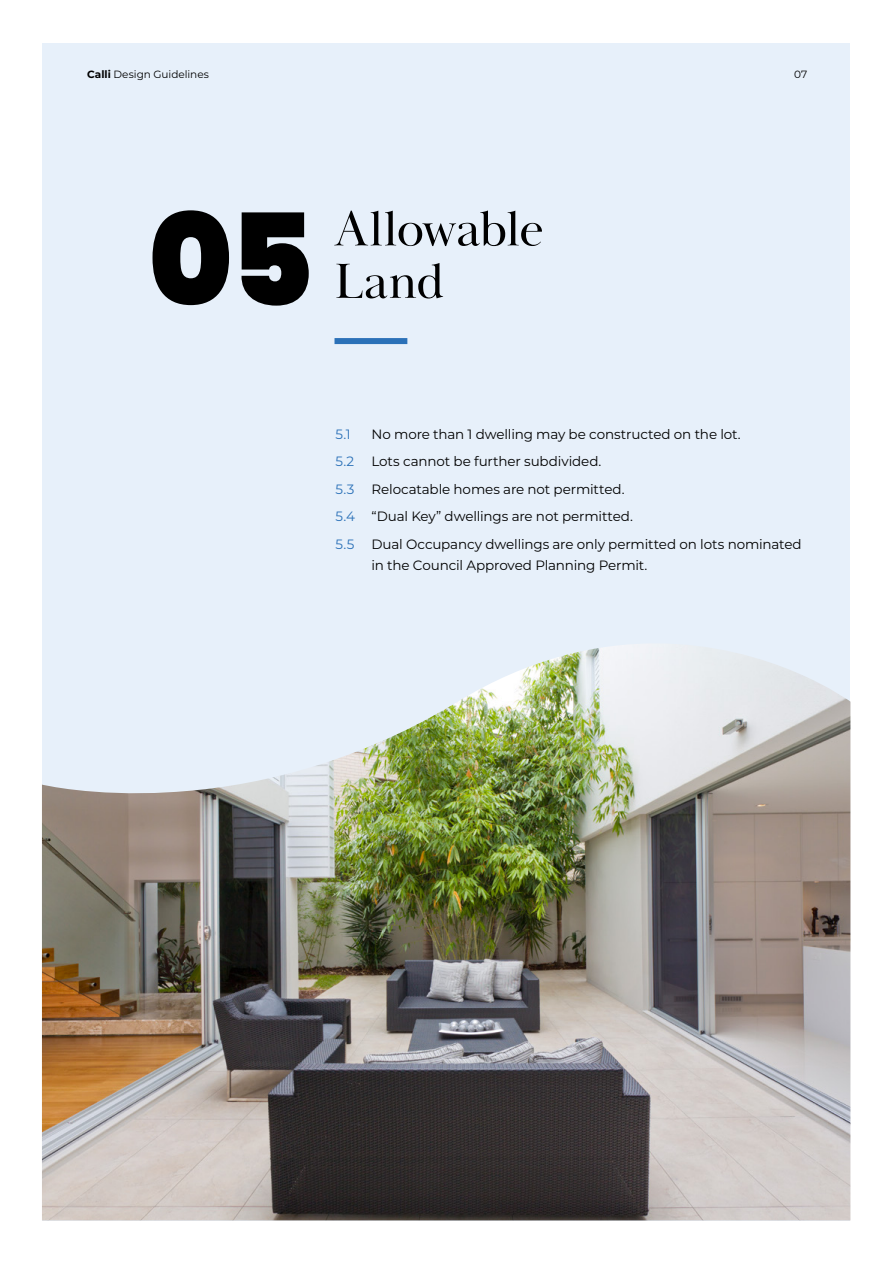
<style>
.page{position:relative;width:893px;height:1263px;background:#fff}
.page>*{position:absolute;margin:0;border:0;box-sizing:border-box;transform-origin:0 0}
.t1{font:900 127.5px "Poppins";color:#000}
.t2{font:51px/52.5px "Baskerville Display PT";letter-spacing:-.01em;color:#000}
.t3{font:13.5px/27.5px "Montserrat";letter-spacing:-.01em;color:#000}
.t4{font:13.5px "Montserrat";color:#2b71b8}
.t5{font:10.5px "Montserrat";color:#000}
.s1{font-weight:700}
.s2{color:#2b71b8}
</style>
<div class="page">
<div style="left:43px;top:43px;width:807px;height:1177px;background:#e7f0fa"></div>
<div style="left:334px;top:338px;width:73px;height:6px;background:#2b71b8"></div>
<img style="left:42px;top:643px;width:808px;height:577px">
<p class="t5" style="left:87px;top:68px;width:123px"><span class="s1">Calli</span> Design Guidelines</p>
<p class="t5" style="left:794px;top:68px;width:15px">07</p>
<h1 class="t1" style="left:148px;top:187px;width:167px">05</h1>
<h2 class="t2" style="left:334px;top:204px;width:211px">Allowable<br>Land</h2>
<p class="t4" style="left:335px;top:425px;width:17px">5.1</p>
<p class="t3" style="left:371px;top:420px;width:371px">No more than 1 dwelling may be constructed on the lot.</p>
<p class="t4" style="left:335px;top:452px;width:20px">5.2</p>
<p class="t3" style="left:371px;top:447px;width:232px">Lots cannot be further subdivided.</p>
<p class="t4" style="left:335px;top:480px;width:21px">5.3</p>
<p class="t3" style="left:335px;top:475px;width:299px;text-indent:36px">Relocatable homes are not permitted.<br><span class="s2">5.4</span> “Dual Key” dwellings are not permitted.<br><span class="s2">5.5</span></p>
<p class="t3" style="left:371px;top:533px;width:432px;line-height:21px">Dual Occupancy dwellings are only permitted on lots nominated in the Council Approved Planning Permit.</p>
</div>
